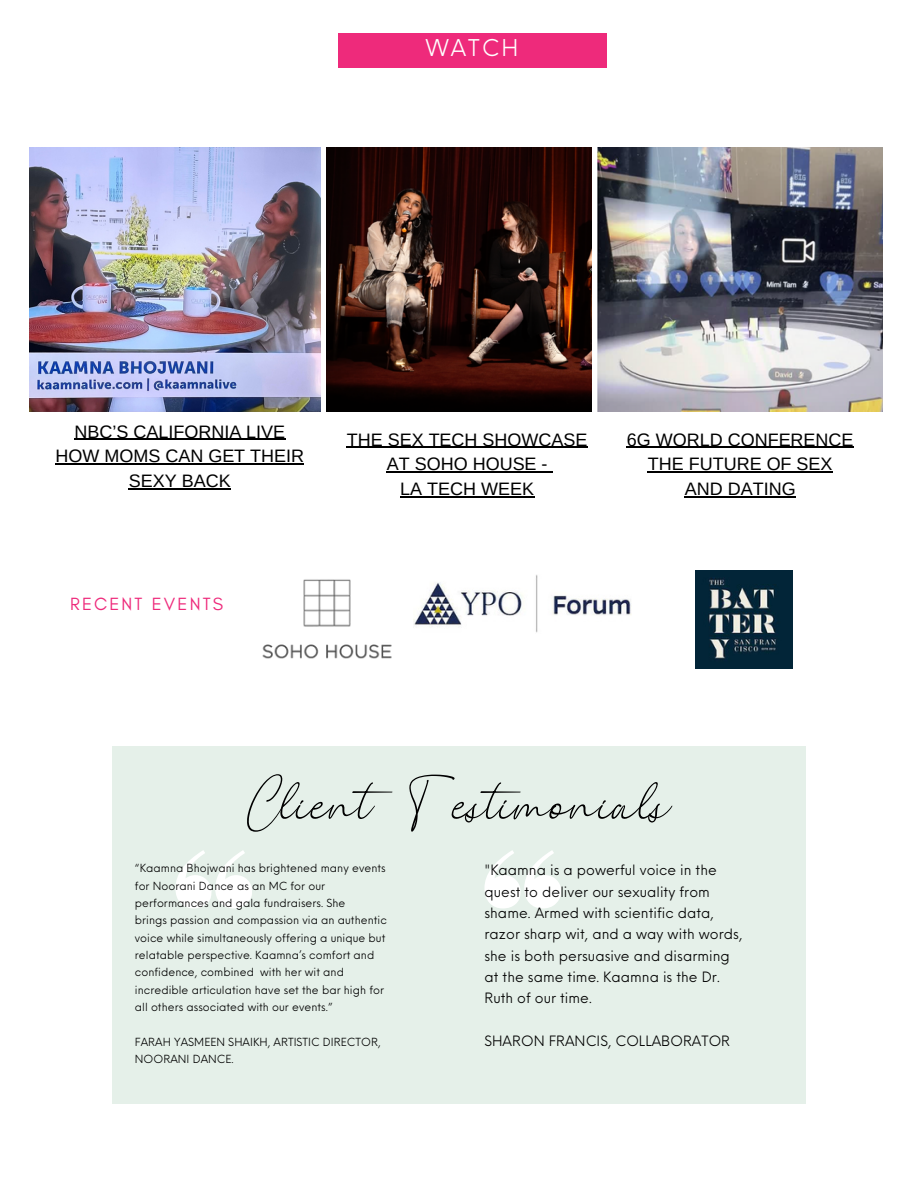
<style>
.page{position:relative;width:918px;height:1188px;background:#fff}
.page>*{position:absolute;margin:0;border:0;box-sizing:border-box;transform-origin:0 0}
.t1{font:118.95px "The Bigmaker";color:#000}
.t2{font:22.5px "Neue Einstellung";letter-spacing:.09em;color:#fff}
.t3{font:18px/24.8px "Arimo";color:#000;text-align:center}
.t4{font:18px "Glacial Indifference";letter-spacing:.12em;color:#ee2a7b}
.t5{font:13.95px/21.3px "Neue Einstellung";letter-spacing:.005em;color:#000}
.t6{font:10.95px/17.2px "Neue Einstellung";letter-spacing:.005em;color:#000}
</style>
<div class="page">
<div style="left:112px;top:746px;width:694px;height:358px;background:#e5f0e9"></div>
<svg style="left:175px;top:850px;width:77px;height:58px"></svg>
<svg style="left:484px;top:850px;width:77px;height:58px"></svg>
<img style="left:262px;top:579px;width:130px;height:80px">
<img style="left:414px;top:575px;width:218px;height:58px">
<img style="left:695px;top:570px;width:98px;height:98px">
<div style="left:338px;top:34px;width:268px;height:34px;background:#ee2a7b"></div>
<img style="left:30px;top:148px;width:290px;height:264px">
<img style="left:327px;top:148px;width:264px;height:264px">
<img style="left:598px;top:148px;width:285px;height:264px">
<hr style="left:74px;top:439px;width:212px;height:1px;background:#000">
<hr style="left:55px;top:463px;width:249px;height:2px;background:#000">
<hr style="left:129px;top:488px;width:102px;height:1px;background:#000">
<hr style="left:347px;top:447px;width:241px;height:1px;background:#000">
<hr style="left:387px;top:471px;width:161px;height:2px;background:#000">
<hr style="left:400px;top:496px;width:134px;height:1px;background:#000">
<hr style="left:627px;top:447px;width:227px;height:1px;background:#000">
<hr style="left:648px;top:471px;width:185px;height:2px;background:#000">
<hr style="left:685px;top:496px;width:111px;height:1px;background:#000">
<p class="t2" style="left:426px;top:28px;width:94px">WATCH</p>
<p class="t3" style="left:74px;top:419px;width:212px">NBC’S CALIFORNIA LIVE</p>
<p class="t3" style="left:55px;top:444px;width:250px">HOW MOMS CAN GET THEIR<br>SEXY BACK</p>
<p class="t4" style="left:70px;top:593px;width:155px">RECENT EVENTS</p>
<p class="t3" style="left:347px;top:427px;width:242px">THE SEX TECH SHOWCASE</p>
<p class="t3" style="left:387px;top:452px;width:162px">AT SOHO HOUSE -</p>
<p class="t3" style="left:400px;top:476px;width:135px">LA TECH WEEK</p>
<p class="t3" style="left:627px;top:427px;width:228px">6G WORLD CONFERENCE</p>
<p class="t3" style="left:648px;top:452px;width:186px">THE FUTURE OF SEX</p>
<p class="t3" style="left:685px;top:476px;width:112px">AND DATING</p>
<p class="t1" style="left:247px;top:748px;width:426px">Client Testimonials</p>
<p class="t6" style="left:135px;top:859px;width:252px">“Kaamna Bhojwani has brightened many events for Noorani Dance as an MC for our performances and gala fundraisers. She</p>
<p class="t6" style="left:135px;top:911px;width:253px">brings passion and compassion via an authentic voice while simultaneously offering a unique but relatable perspective. Kaamna’s comfort and confidence, combined with her wit and</p>
<p class="t6" style="left:135px;top:980px;width:251px">incredible articulation have set the bar high for all others associated with our events.”</p>
<p class="t6" style="left:135px;top:1032px;width:247px">FARAH YASMEEN SHAIKH, ARTISTIC DIRECTOR,</p>
<p class="t6" style="left:135px;top:1049px;width:100px">NOORANI DANCE.</p>
<p class="t5" style="left:484px;top:858px;width:259px">"Kaamna is a powerful voice in the quest to deliver our sexuality from shame. Armed with scientific data, razor sharp wit, and a way with words, she is both persuasive and disarming at the same time. Kaamna is the Dr.<br>Ruth of our time.</p>
<p class="t5" style="left:484px;top:1029px;width:247px">SHARON FRANCIS, COLLABORATOR</p>
</div>
